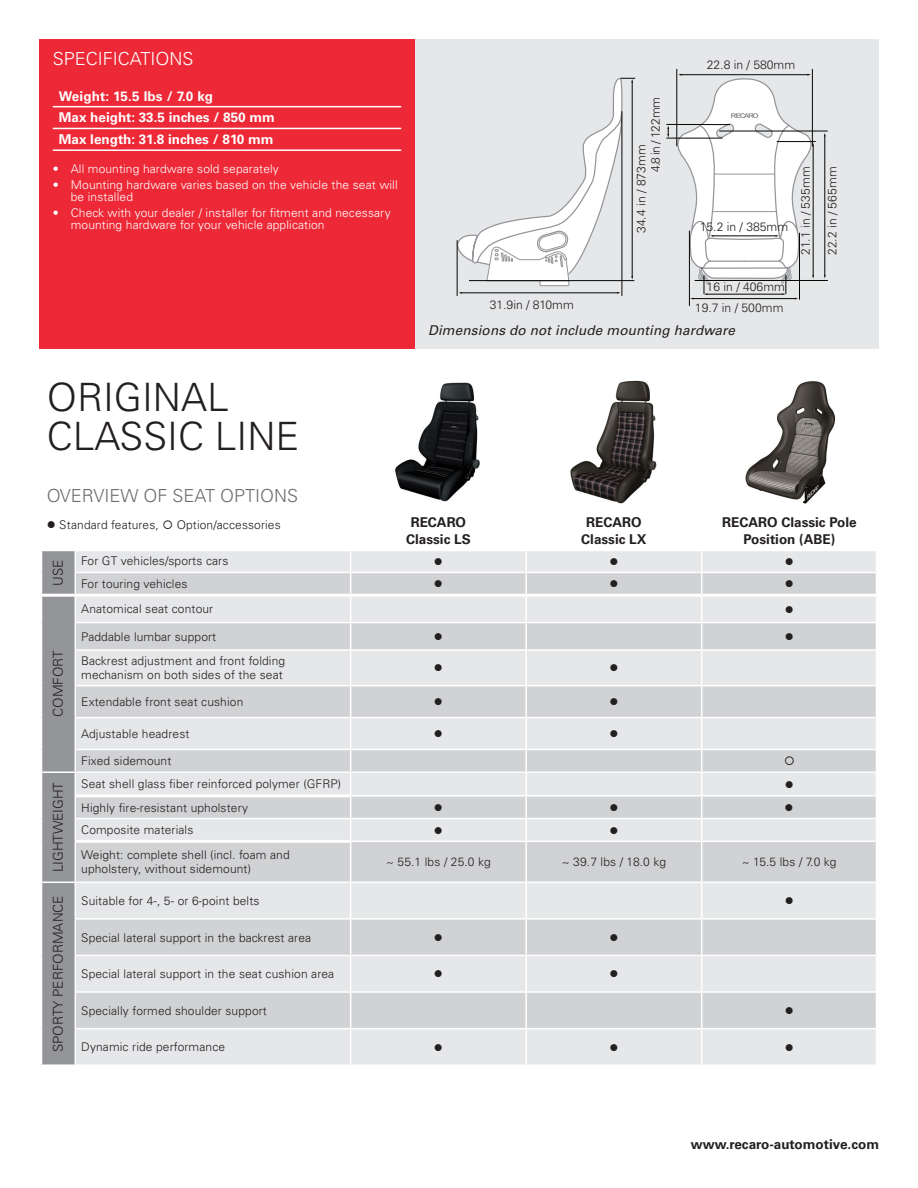
<style>
.page{position:relative;width:918px;height:1188px;background:#fff}
.page>*{position:absolute;margin:0;border:0;box-sizing:border-box;transform-origin:0 0}
.Sub_Title_12_26_Ligh{font:300 39px/39px "Univers LT Std";color:#231f20}
.Sub_Title_12_26_Ligh-2{font:300 18px "Univers LT Std";color:#6c6d70}
.SUB_TITLE_12_26_Ligh{font:300 18px "Univers LT Std";color:#fff}
.Bold_9_11_Bold_Blk{font:700 13.5px/16.5px "Univers LT Std";color:#231f20;text-align:center}
.Bold_9_11_Bold_Blk-2{font:700 13.5px "Univers LT Std";color:#fff}
.Text_9_11_Light_Blk{font:italic 13.5px "Univers LT Std";letter-spacing:.01em;color:#231f20}
.CAPS_9_11_LIGHT_BLK{font:300 13.5px "Univers LT Std";color:#231f20}
.t1{font:300 12.15px/14.5px "Univers LT Std";color:#231f20}
.Text_8_9_Light_Blk_T{font:300 12px/13.5px "Univers LT Std";letter-spacing:.01em;color:#231f20}
.t2{font:300 12px/12px "Univers LT Std";letter-spacing:.01em;color:#fff}
.Text_8_9_Light_Blk_T-2{font:12px "Wingdings";color:#231f20}
</style>
<div class="page">
<img style="left:745px;top:381px;width:91px;height:123px">
<img style="left:570px;top:380px;width:87px;height:124px">
<img style="left:394px;top:382px;width:86px;height:120px">
<div style="left:39px;top:39px;width:376px;height:309px;background:#ed2937"></div>
<hr style="left:53px;top:106px;width:348px;height:1px;background:#fff">
<hr style="left:53px;top:128px;width:348px;height:1px;background:#fff">
<hr style="left:53px;top:149px;width:348px;height:2px;background:#fff">
<div style="left:415px;top:39px;width:464px;height:309px;background:#e6e7e9"></div>
<hr style="left:799px;top:233px;width:1px;height:67px;background:#040503">
<hr style="left:689px;top:231px;width:1px;height:75px;background:#040503">
<hr style="left:824px;top:136px;width:1px;height:140px;background:#040503">
<hr style="left:719px;top:131px;width:109px;height:1px;background:#040503">
<hr style="left:812px;top:69px;width:1px;height:77px;background:#040503">
<hr style="left:676px;top:69px;width:1px;height:77px;background:#040503">
<hr style="left:666px;top:138px;width:56px;height:1px;background:#040503">
<hr style="left:666px;top:124px;width:64px;height:1px;background:#040503">
<hr style="left:457px;top:240px;width:1px;height:56px;background:#040503">
<hr style="left:622px;top:111px;width:1px;height:185px;background:#040503">
<svg style="left:456px;top:77px;width:179px;height:217px"></svg>
<hr style="left:695px;top:280px;width:133px;height:1px;background:#040503">
<svg style="left:667px;top:74px;width:151px;height:225px"></svg>
<svg style="left:41px;top:551px;width:835px;height:514px;background:#dbdcde"></svg>
<p class="SUB_TITLE_12_26_Ligh" style="left:53px;top:48px;width:142px">SPECIFICATIONS</p>
<p class="Bold_9_11_Bold_Blk-2" style="left:59px;top:88px;width:156px">Weight: 15.5 lbs / 7.0 kg</p>
<p class="Bold_9_11_Bold_Blk-2" style="left:59px;top:110px;width:218px">Max height: 33.5 inches / 850 mm</p>
<p class="Bold_9_11_Bold_Blk-2" style="left:59px;top:132px;width:216px">Max length: 31.8 inches / 810 mm</p>
<p class="t2" style="left:53px;top:163px;width:228px">• All mounting hardware sold separately</p>
<p class="t2" style="left:71px;top:179px;width:328px;text-indent:-18px">• Mounting hardware varies based on the vehicle the seat will be installed</p>
<p class="t2" style="left:71px;top:207px;width:322px;text-indent:-18px">• Check with your dealer / installer for fitment and necessary mounting hardware for your vehicle application</p>
<p class="t1" style="left:490px;top:297px;width:86px">31.9in / 810mm</p>
<p class="t1" style="left:634px;top:172px;width:77px;text-indent:-61px;rotate:-90deg">34.4 in / 873mm<br>4.8 in / 122mm</p>
<p class="t1" style="left:707px;top:57px;width:90px">22.8 in / 580mm</p>
<p class="t1" style="left:700px;top:219px;width:90px">15.2 in / 385mm</p>
<p class="t1" style="left:707px;top:279px;width:80px">16 in / 406mm</p>
<p class="t1" style="left:695px;top:301px;width:90px">19.7 in / 500mm</p>
<p class="t1" style="left:792px;top:255px;width:90px;line-height:26.5px;rotate:-90deg">21.1 in / 535mm<br>22.2 in / 565mm</p>
<p class="Text_9_11_Light_Blk" style="left:428px;top:322px;width:308px">Dimensions do not include mounting hardware</p>
<p class="Sub_Title_12_26_Ligh" style="left:47px;top:378px;width:254px">ORIGINAL<br>CLASSIC LINE</p>
<p class="Sub_Title_12_26_Ligh-2" style="left:47px;top:485px;width:253px">OVERVIEW OF SEAT OPTIONS</p>
<p class="Text_8_9_Light_Blk_T" style="left:47px;top:518px;width:235px">● Standard features, ○ Option/accessories</p>
<p class="Bold_9_11_Bold_Blk" style="left:406px;top:514px;width:66px">RECARO<br>Classic LS</p>
<p class="Bold_9_11_Bold_Blk" style="left:581px;top:514px;width:67px">RECARO<br>Classic LX</p>
<p class="Bold_9_11_Bold_Blk" style="left:722px;top:514px;width:136px">RECARO Classic Pole<br>Position (ABE)</p>
<p class="CAPS_9_11_LIGHT_BLK" style="left:50px;top:586px;width:28px;rotate:-90deg">USE</p>
<p class="Text_8_9_Light_Blk_T" style="left:81px;top:554px;width:149px">For GT vehicles/sports cars</p>
<p class="Text_8_9_Light_Blk_T-2" style="left:434px;top:555px;width:10px">●</p>
<p class="Text_8_9_Light_Blk_T-2" style="left:609px;top:555px;width:10px">●</p>
<p class="Text_8_9_Light_Blk_T-2" style="left:785px;top:555px;width:10px">●</p>
<p class="Text_8_9_Light_Blk_T" style="left:81px;top:577px;width:108px">For touring vehicles</p>
<p class="Text_8_9_Light_Blk_T-2" style="left:434px;top:578px;width:10px">●</p>
<p class="Text_8_9_Light_Blk_T-2" style="left:609px;top:578px;width:10px">●</p>
<p class="Text_8_9_Light_Blk_T-2" style="left:785px;top:578px;width:10px">●</p>
<p class="CAPS_9_11_LIGHT_BLK" style="left:50px;top:717px;width:68px;rotate:-90deg">COMFORT</p>
<p class="Text_8_9_Light_Blk_T" style="left:81px;top:602px;width:134px">Anatomical seat contour</p>
<p class="Text_8_9_Light_Blk_T-2" style="left:785px;top:603px;width:10px">●</p>
<p class="Text_8_9_Light_Blk_T" style="left:81px;top:630px;width:136px">Paddable lumbar support</p>
<p class="Text_8_9_Light_Blk_T-2" style="left:434px;top:630px;width:10px">●</p>
<p class="Text_8_9_Light_Blk_T-2" style="left:785px;top:630px;width:10px">●</p>
<p class="Text_8_9_Light_Blk_T" style="left:81px;top:654px;width:205px">Backrest adjustment and front folding mechanism on both sides of the seat</p>
<p class="Text_8_9_Light_Blk_T-2" style="left:434px;top:662px;width:10px">●</p>
<p class="Text_8_9_Light_Blk_T-2" style="left:609px;top:662px;width:10px">●</p>
<p class="Text_8_9_Light_Blk_T" style="left:81px;top:695px;width:164px">Extendable front seat cushion</p>
<p class="Text_8_9_Light_Blk_T-2" style="left:434px;top:695px;width:10px">●</p>
<p class="Text_8_9_Light_Blk_T-2" style="left:609px;top:695px;width:10px">●</p>
<p class="Text_8_9_Light_Blk_T" style="left:81px;top:727px;width:110px">Adjustable headrest</p>
<p class="Text_8_9_Light_Blk_T-2" style="left:434px;top:727px;width:10px">●</p>
<p class="Text_8_9_Light_Blk_T-2" style="left:609px;top:727px;width:10px">●</p>
<p class="Text_8_9_Light_Blk_T" style="left:81px;top:754px;width:92px">Fixed sidemount</p>
<p class="CAPS_9_11_LIGHT_BLK" style="left:50px;top:872px;width:91px;rotate:-90deg">LIGHTWEIGHT</p>
<p class="Text_8_9_Light_Blk_T" style="left:81px;top:777px;width:262px">Seat shell glass fiber reinforced polymer (GFRP)</p>
<p class="Text_8_9_Light_Blk_T-2" style="left:785px;top:778px;width:10px">●</p>
<p class="Text_8_9_Light_Blk_T" style="left:81px;top:801px;width:169px">Highly fire-resistant upholstery</p>
<p class="Text_8_9_Light_Blk_T-2" style="left:434px;top:801px;width:10px">●</p>
<p class="Text_8_9_Light_Blk_T-2" style="left:609px;top:801px;width:10px">●</p>
<p class="Text_8_9_Light_Blk_T-2" style="left:785px;top:801px;width:10px">●</p>
<p class="Text_8_9_Light_Blk_T" style="left:81px;top:823px;width:114px">Composite materials</p>
<p class="Text_8_9_Light_Blk_T-2" style="left:434px;top:824px;width:10px">●</p>
<p class="Text_8_9_Light_Blk_T-2" style="left:609px;top:824px;width:10px">●</p>
<p class="Text_8_9_Light_Blk_T" style="left:81px;top:848px;width:210px">Weight: complete shell (incl. foam and upholstery, without sidemount)</p>
<p class="Text_8_9_Light_Blk_T" style="left:386px;top:855px;width:106px">~ 55.1 lbs / 25.0 kg</p>
<p class="Text_8_9_Light_Blk_T" style="left:562px;top:855px;width:106px">~ 39.7 lbs / 18.0 kg</p>
<p class="Text_8_9_Light_Blk_T" style="left:742px;top:855px;width:96px">~ 15.5 lbs / 7.0 kg</p>
<p class="CAPS_9_11_LIGHT_BLK" style="left:50px;top:1052px;width:158px;rotate:-90deg">SPORTY PERFORMANCE</p>
<p class="Text_8_9_Light_Blk_T" style="left:81px;top:894px;width:180px">Suitable for 4-, 5- or 6-point belts</p>
<p class="Text_8_9_Light_Blk_T-2" style="left:785px;top:894px;width:10px">●</p>
<p class="Text_8_9_Light_Blk_T" style="left:81px;top:931px;width:231px">Special lateral support in the backrest area</p>
<p class="Text_8_9_Light_Blk_T-2" style="left:434px;top:931px;width:10px">●</p>
<p class="Text_8_9_Light_Blk_T-2" style="left:609px;top:931px;width:10px">●</p>
<p class="Text_8_9_Light_Blk_T" style="left:81px;top:967px;width:255px">Special lateral support in the seat cushion area</p>
<p class="Text_8_9_Light_Blk_T-2" style="left:434px;top:968px;width:10px">●</p>
<p class="Text_8_9_Light_Blk_T-2" style="left:609px;top:968px;width:10px">●</p>
<p class="Text_8_9_Light_Blk_T" style="left:81px;top:1004px;width:187px">Specially formed shoulder support</p>
<p class="Text_8_9_Light_Blk_T-2" style="left:785px;top:1004px;width:10px">●</p>
<p class="Text_8_9_Light_Blk_T" style="left:81px;top:1040px;width:145px">Dynamic ride performance</p>
<p class="Text_8_9_Light_Blk_T-2" style="left:434px;top:1041px;width:10px">●</p>
<p class="Text_8_9_Light_Blk_T-2" style="left:609px;top:1041px;width:10px">●</p>
<p class="Text_8_9_Light_Blk_T-2" style="left:785px;top:1041px;width:10px">●</p>
<p class="Bold_9_11_Bold_Blk" style="left:691px;top:1136px;width:190px">www.recaro-automotive.com</p>
</div>
